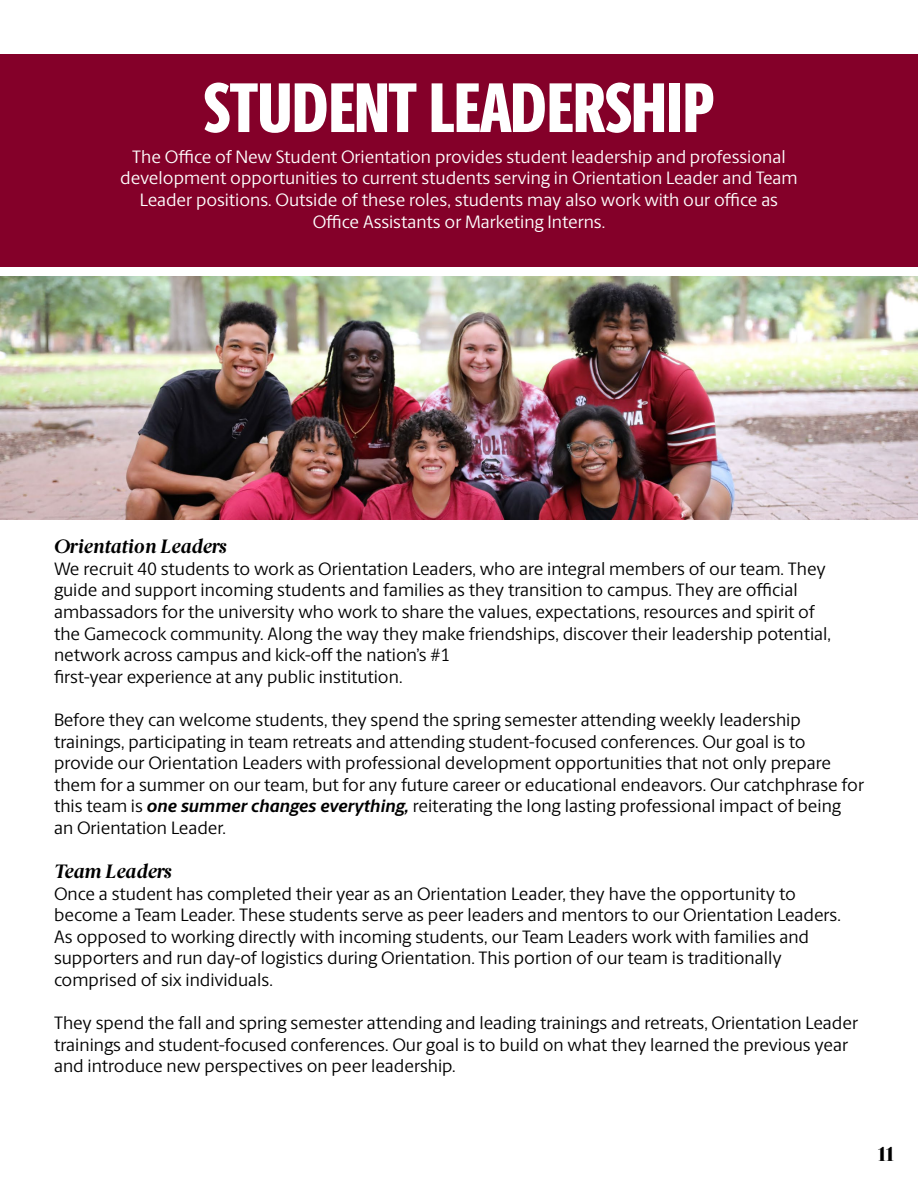
<style>
.page{position:relative;width:918px;height:1188px;background:#fff}
.page>*{position:absolute;margin:0;border:0;box-sizing:border-box;transform-origin:0 0}
.t1{font:800 70.5px "Berlingske Sans X Cn";letter-spacing:-.005em;color:#fff}
.t2{font:italic 700 19.5px "Berlingske Serif";color:#000}
.t3{font:italic 700 19.5px "Berlingske Serif";letter-spacing:-.02em;color:#000}
.t4{font:18px/21.6px "Berlingske Sans";color:#000}
.t5{font:18px/21.6px "Berlingske Sans";color:#fff;text-align:center}
.t6{font:18px "Karlie Extras";color:#000}
.s1{font-weight:700;font-style:italic}
</style>
<div class="page">
<div style="left:0;top:54px;width:918px;height:212px;background:#840029"></div>
<img style="left:0;top:277px;width:918px;height:243px">
<h1 class="t1" style="left:204px;top:55px;width:512px">STUDENT LEADERSHIP</h1>
<p class="t5" style="left:120px;top:145px;width:679px">The Office of New Student Orientation provides student leadership and professional development opportunities to current students serving in Orientation Leader and Team Leader positions. Outside of these roles, students may also work with our office as Office Assistants or Marketing Interns.</p>
<p class="t2" style="left:54px;top:533px;width:174px">Orientation Leaders</p>
<p class="t4" style="left:54px;top:557px;width:779px">We recruit 40 students to work as Orientation Leaders, who are integral members of our team. They guide and support incoming students and families as they transition to campus. They are official ambassadors for the university who work to share the values, expectations, resources and spirit of the Gamecock community. Along the way they make friendships, discover their leadership potential, network across campus and kick-off the nation’s #1<br>first-year experience at any public institution.</p>
<p class="t4" style="left:54px;top:708px;width:812px">Before they can welcome students, they spend the spring semester attending weekly leadership trainings, participating in team retreats and attending student-focused conferences. Our goal is to provide our Orientation Leaders with professional development opportunities that not only prepare them for a summer on our team, but for any future career or educational endeavors. Our catchphrase for this team is <span class="s1">one summer changes everything,</span> reiterating the long lasting professional impact of being an Orientation Leader.</p>
<p class="t3" style="left:54px;top:858px;width:119px">Team Leaders</p>
<p class="t4" style="left:54px;top:882px;width:788px">Once a student has completed their year as an Orientation Leader, they have the opportunity to become a Team Leader. These students serve as peer leaders and mentors to our Orientation Leaders.<br>As opposed to working directly with incoming students, our Team Leaders work with families and supporters and run day-of logistics during Orientation. This portion of our team is traditionally comprised of six individuals.</p>
<p class="t4" style="left:54px;top:1012px;width:806px">They spend the fall and spring semester attending and leading trainings and retreats, Orientation Leader trainings and student-focused conferences. Our goal is to build on what they learned the previous year and introduce new perspectives on peer leadership.</p>
<p class="t6" style="left:878px;top:1145px;width:18px">11</p>
</div>
